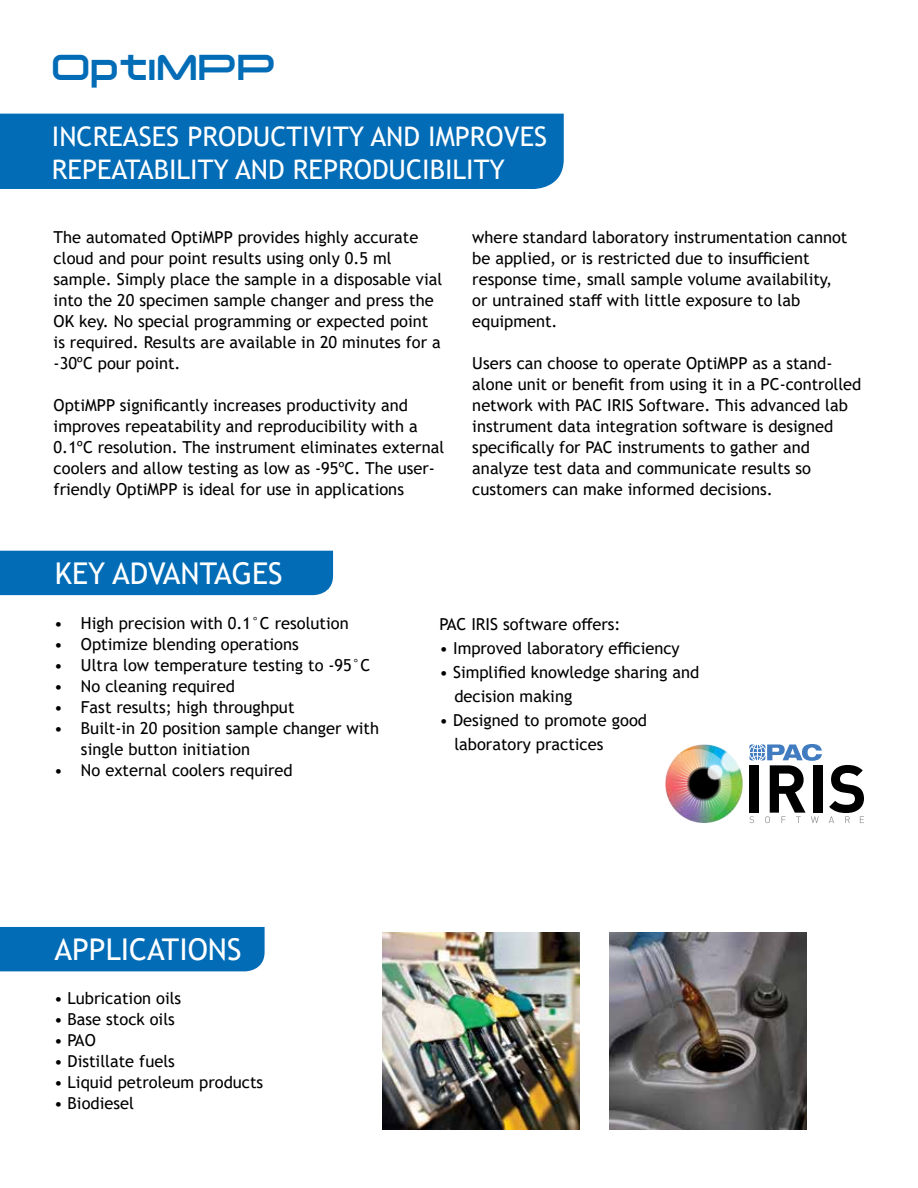
<style>
.page{position:relative;width:918px;height:1188px;background:#fff}
.page>*{position:absolute;margin:0;border:0;box-sizing:border-box;transform-origin:0 0}
.t1{font:36px "Tachyon";color:#036cb6}
.t2{font:30px "Trebuchet MS";color:#fff}
.t3{font:27px/32.4px "Trebuchet MS";color:#fff}
.t4{font:16.5px/21px "Trebuchet MS";color:#000}
</style>
<div class="page">
<div style="left:0;top:114px;width:564px;height:75px;background:#026cb6"></div>
<div style="left:0;top:927px;width:265px;height:44px;background:#026cb6"></div>
<img style="left:382px;top:932px;width:198px;height:197px">
<img style="left:609px;top:932px;width:197px;height:197px">
<div style="left:0;top:551px;width:333px;height:44px;background:#026cb6"></div>
<svg style="left:767px;top:744px;width:55px;height:79px"></svg>
<svg style="left:829px;top:765px;width:35px;height:58px"></svg>
<img style="left:749px;top:795px;width:18px;height:29px">
<img style="left:665px;top:750px;width:73px;height:73px">
<img style="left:684px;top:745px;width:58px;height:58px">
<img style="left:698px;top:744px;width:68px;height:51px">
<h1 class="t1" style="left:53px;top:44px;width:226px">OptiMPP</h1>
<h3 class="t3" style="left:52px;top:120px;width:497px">INCREASES PRODUCTIVITY AND IMPROVES<br>REPEATABILITY AND REPRODUCIBILITY</h3>
<p class="t4" style="left:54px;top:227px;width:390px">The automated OptiMPP provides highly accurate cloud and pour point results using only 0.5 ml sample. Simply place the sample in a disposable vial into the 20 specimen sample changer and press the OK key. No special programming or expected point is required. Results are available in 20 minutes for a -30ºC pour point.</p>
<p class="t4" style="left:54px;top:395px;width:392px">OptiMPP significantly increases productivity and improves repeatability and reproducibility with a 0.1ºC resolution. The instrument eliminates external coolers and allow testing as low as -95ºC. The user&shy;friendly OptiMPP is ideal for use in applications</p>
<p class="t4" style="left:472px;top:227px;width:377px">where standard laboratory instrumentation cannot be applied, or is restricted due to insufficient response time, small sample volume availability, or untrained staff with little exposure to lab equipment.</p>
<p class="t4" style="left:472px;top:353px;width:391px">Users can choose to operate OptiMPP as a stand&shy;alone unit or benefit from using it in a PC-controlled network with PAC IRIS Software. This advanced lab instrument data integration software is designed specifically for PAC instruments to gather and analyze test data and communicate results so customers can make informed decisions.</p>
<h2 class="t2" style="left:55px;top:555px;width:229px">KEY ADVANTAGES</h2>
<p class="t4" style="left:54px;top:613px;width:296px">• High precision with 0.1°C resolution</p>
<p class="t4" style="left:54px;top:634px;width:246px">• Optimize blending operations</p>
<p class="t4" style="left:54px;top:655px;width:318px">• Ultra low temperature testing to -95°C</p>
<p class="t4" style="left:54px;top:676px;width:182px">• No cleaning required</p>
<p class="t4" style="left:54px;top:697px;width:242px">• Fast results; high throughput</p>
<p class="t4" style="left:81px;top:718px;width:300px;text-indent:-27px">• Built-in 20 position sample changer with single button initiation</p>
<p class="t4" style="left:54px;top:760px;width:240px">• No external coolers required</p>
<p class="t4" style="left:439px;top:613px;width:183px">PAC IRIS software offers:</p>
<p class="t4" style="left:439px;top:637px;width:242px">• Improved laboratory efficiency</p>
<p class="t4" style="left:454px;top:660px;width:246px;line-height:24px;text-indent:-15px">• Simplified knowledge sharing and decision making</p>
<p class="t4" style="left:454px;top:708px;width:194px;line-height:24px;text-indent:-15px">• Designed to promote good laboratory practices</p>
<h2 class="t2" style="left:55px;top:931px;width:188px">APPLICATIONS</h2>
<p class="t4" style="left:54px;top:987px;width:129px">• Lubrication oils</p>
<p class="t4" style="left:54px;top:1008px;width:122px">• Base stock oils</p>
<p class="t4" style="left:54px;top:1029px;width:43px">• PAO</p>
<p class="t4" style="left:54px;top:1050px;width:122px">• Distillate fuels</p>
<p class="t4" style="left:54px;top:1071px;width:211px">• Liquid petroleum products</p>
<p class="t4" style="left:54px;top:1092px;width:81px">• Biodiesel</p>
</div>
